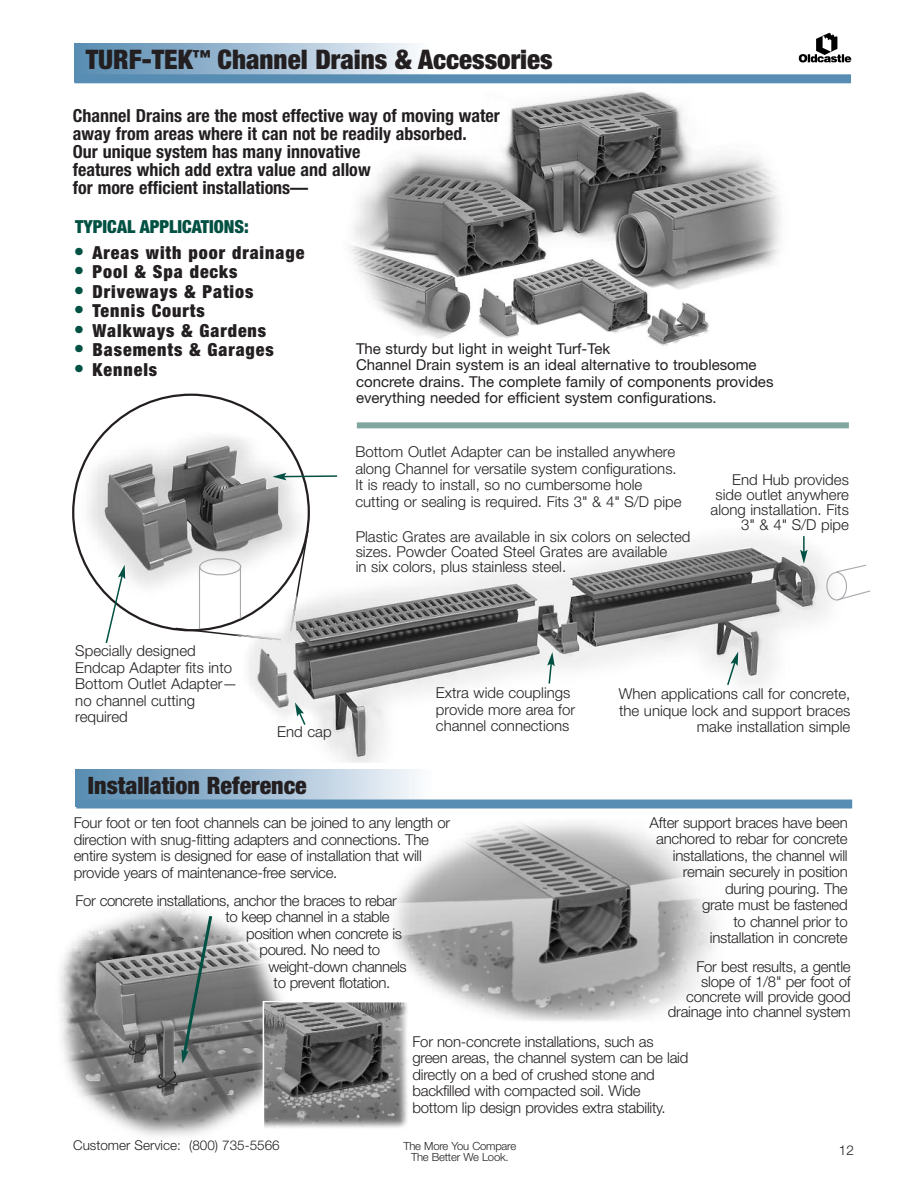
<style>
.page{position:relative;width:918px;height:1188px;background:#fff}
.page>*{position:absolute;margin:0;border:0;box-sizing:border-box;transform-origin:0 0}
.t1{font:900 condensed 27px "Helvetica Neue";color:#231f20}
.t2{font:900 condensed 24px "Helvetica Neue";color:#231f20}
.t3{font:700 condensed 18px/18px "Helvetica Neue";color:#231f20}
.t4{font:900 condensed 18px "Helvetica Neue";letter-spacing:.05em;color:#231f20}
.t5{font:900 condensed 18px "Helvetica Neue";color:#005143}
.t6{font:300 15px/16.5px "Helvetica Neue";letter-spacing:-.015em;color:#231f20}
.t7{font:15px/16.5px "Helvetica Neue";color:#231f20}
.t8{font:300 13.5px "Helvetica Neue";color:#231f20}
.t9{font:300 11.25px/10.5px "Helvetica Neue";letter-spacing:-.015em;color:#231f20;text-align:center}
.s1{font-size:21px;color:#005143}
</style>
<div class="page">
<img style="left:76px;top:769px;width:356px;height:31px">
<div style="left:76px;top:800px;width:776px;height:9px;background:#578db2"></div>
<img style="left:798px;top:33px;width:54px;height:30px">
<img style="left:74px;top:44px;width:340px;height:30px">
<img style="left:393px;top:822px;width:323px;height:199px">
<img style="left:59px;top:907px;width:223px;height:230px">
<img style="left:266px;top:1004px;width:141px;height:129px">
<div style="left:263px;top:1001px;width:147px;height:135px;border:2px solid #fff"></div>
<img style="left:334px;top:83px;width:463px;height:263px">
<img style="left:249px;top:538px;width:581px;height:225px">
<div style="left:74px;top:74px;width:777px;height:9px;background:#578db2"></div>
<svg style="left:800px;top:536px;width:8px;height:28px"></svg>
<svg style="left:295px;top:702px;width:12px;height:25px"></svg>
<svg style="left:547px;top:652px;width:8px;height:33px"></svg>
<svg style="left:726px;top:652px;width:12px;height:35px"></svg>
<svg style="left:826px;top:564px;width:45px;height:37px"></svg>
<div style="left:357px;top:422px;width:492px;height:6px;background:#80a69f"></div>
<svg style="left:72px;top:394px;width:238px;height:237px"></svg>
<svg style="left:199px;top:558px;width:42px;height:17px"></svg>
<hr style="left:199px;top:566px;width:1px;height:63px;background:#a8a9ad">
<hr style="left:240px;top:566px;width:1px;height:53px;background:#a8a9ad">
<svg style="left:174px;top:627px;width:109px;height:14px"></svg>
<svg style="left:289px;top:528px;width:21px;height:105px"></svg>
<svg style="left:105px;top:565px;width:20px;height:78px"></svg>
<svg style="left:272px;top:473px;width:66px;height:7px"></svg>
<svg style="left:181px;top:913px;width:33px;height:151px;background:#7d8483"></svg>
<h1 class="t1" style="left:86px;top:42px;width:468px">TURF-TEK<sup>™</sup> Channel Drains &amp; Accessories</h1>
<p class="t3" style="left:73px;top:107px;width:428px">Channel Drains are the most effective way of moving water away from areas where it can not be readily absorbed.<br>Our unique system has many innovative<br>features which add extra value and allow<br>for more efficient installations—</p>
<p class="t5" style="left:75px;top:215px;width:175px">TYPICAL APPLICATIONS:</p>
<p class="t4" style="left:74px;top:241px;width:232px"><span class="s1">•</span> Areas with poor drainage</p>
<p class="t4" style="left:74px;top:261px;width:165px"><span class="s1">•</span> Pool &amp; Spa decks</p>
<p class="t4" style="left:74px;top:280px;width:181px"><span class="s1">•</span> Driveways &amp; Patios</p>
<p class="t4" style="left:74px;top:300px;width:132px"><span class="s1">•</span> Tennis Courts</p>
<p class="t4" style="left:74px;top:319px;width:194px"><span class="s1">•</span> Walkways &amp; Gardens</p>
<p class="t4" style="left:74px;top:339px;width:201px"><span class="s1">•</span> Basements &amp; Garages</p>
<p class="t4" style="left:74px;top:358px;width:85px"><span class="s1">•</span> Kennels</p>
<p class="t7" style="left:356px;top:340px;width:419px">The sturdy but light in weight Turf-Tek<br>Channel Drain system is an ideal alternative to troublesome concrete drains. The complete family of components provides everything needed for efficient system configurations.</p>
<p class="t6" style="left:355px;top:443px;width:328px">Bottom Outlet Adapter can be installed anywhere along Channel for versatile system configurations.<br>It is ready to install, so no cumbersome hole cutting or sealing is required. Fits 3" &amp; 4" S/D pipe</p>
<p class="t6" style="left:356px;top:529px;width:336px;line-height:15px">Plastic Grates are available in six colors on selected sizes. Powder Coated Steel Grates are available<br>in six colors, plus stainless steel.</p>
<p class="t6" style="left:711px;top:471px;width:140px;line-height:15px;text-align:right">End Hub provides side outlet anywhere along installation. Fits<br>3" &amp; 4" S/D pipe</p>
<p class="t6" style="left:75px;top:642px;width:164px">Specially designed<br>Endcap Adapter fits into<br>Bottom Outlet Adapter— no channel cutting required</p>
<p class="t6" style="left:277px;top:724px;width:56px">End cap</p>
<h2 class="t2" style="left:88px;top:771px;width:220px">Installation Reference</h2>
<p class="t6" style="left:436px;top:684px;width:141px">Extra wide couplings provide more area for channel connections</p>
<p class="t6" style="left:619px;top:685px;width:233px;text-align:right">When applications call for concrete, the unique lock and support braces make installation simple</p>
<p class="t6" style="left:650px;top:814px;width:200px;text-align:right">After support braces have been anchored to rebar for concrete installations, the channel will remain securely in position during pouring. The<br>grate must be fastened<br>to channel prior to<br>installation in concrete</p>
<p class="t6" style="left:74px;top:815px;width:378px">Four foot or ten foot channels can be joined to any length or direction with snug-fitting adapters and connections. The entire system is designed for ease of installation that will provide years of maintenance-free service.</p>
<p class="t6" style="left:76px;top:892px;width:323px">For concrete installations, anchor the braces to rebar</p>
<p class="t6" style="left:226px;top:908px;width:166px">to keep channel in a stable</p>
<p class="t6" style="left:246px;top:925px;width:157px">position when concrete is</p>
<p class="t6" style="left:260px;top:941px;width:122px">poured. No need to</p>
<p class="t6" style="left:268px;top:958px;width:140px">weight-down channels</p>
<p class="t6" style="left:274px;top:974px;width:118px">to prevent flotation.</p>
<p class="t6" style="left:668px;top:959px;width:184px;line-height:15px;text-align:right">For best results, a gentle slope of 1/8" per foot of concrete will provide good drainage into channel system</p>
<p class="t6" style="left:412px;top:1033px;width:277px">For non-concrete installations, such as green areas, the channel system can be laid directly on a bed of crushed stone and backfilled with compacted soil. Wide bottom lip design provides extra stability.</p>
<p class="t8" style="left:73px;top:1137px;width:208px">Customer Service: (800) 735-5566</p>
<p class="t9" style="left:403px;top:1141px;width:114px">The More You Compare<br>The Better We Look.</p>
<p class="t8" style="left:839px;top:1142px;width:17px">12</p>
</div>
